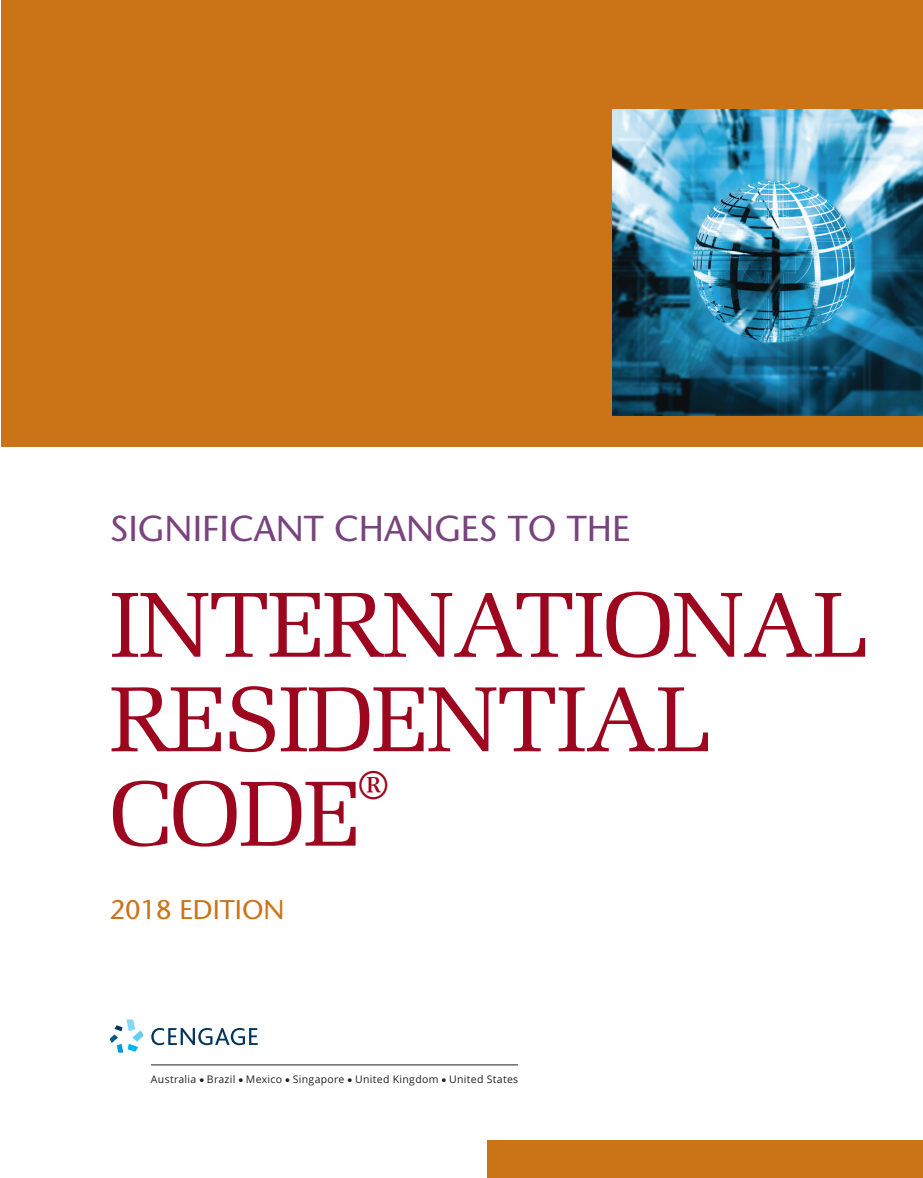
<style>
.page{position:relative;width:923px;height:1178px;background:#fff}
.page>*{position:absolute;margin:0;border:0;box-sizing:border-box;transform-origin:0 0}
.t1{font:92.25px/94.5px "Melior LT Std";letter-spacing:-.02em;color:#9d061f}
.t2{font:39.9px "Melior LT Std";color:#9d061f}
.t3{font:500 36px "Stone Sans Std";color:#79437d}
.t4{font:500 27px "Stone Sans Std";color:#cb7317}
.t5{font:10.5px "Open Sans";letter-spacing:.03em;color:#231f20}
</style>
<div class="page">
<div style="left:2px;top:0;width:921px;height:447px;background:#cb7317"></div>
<div style="left:488px;top:1140px;width:435px;height:38px;background:#cb7317"></div>
<hr style="left:151px;top:1065px;width:367px;height:1px;background:#231f20">
<img style="left:613px;top:110px;width:310px;height:306px">
<svg style="left:110px;top:1019px;width:34px;height:34px"></svg>
<svg style="left:151px;top:1028px;width:107px;height:17px"></svg>
<p class="t3" style="left:110px;top:507px;width:522px">SIGNIFICANT CHANGES TO THE</p>
<p class="t1" style="left:110px;top:578px;width:760px">INTERNATIONAL<br>RESIDENTIAL<br>CODE</p>
<p class="t2" style="left:359px;top:762px;width:31px">®</p>
<p class="t4" style="left:110px;top:894px;width:176px">2018 EDITION</p>
<p class="t5" style="left:151px;top:1072px;width:369px">Australia ● Brazil ● Mexico ● Singapore ● United Kingdom ● United States</p>
</div>
